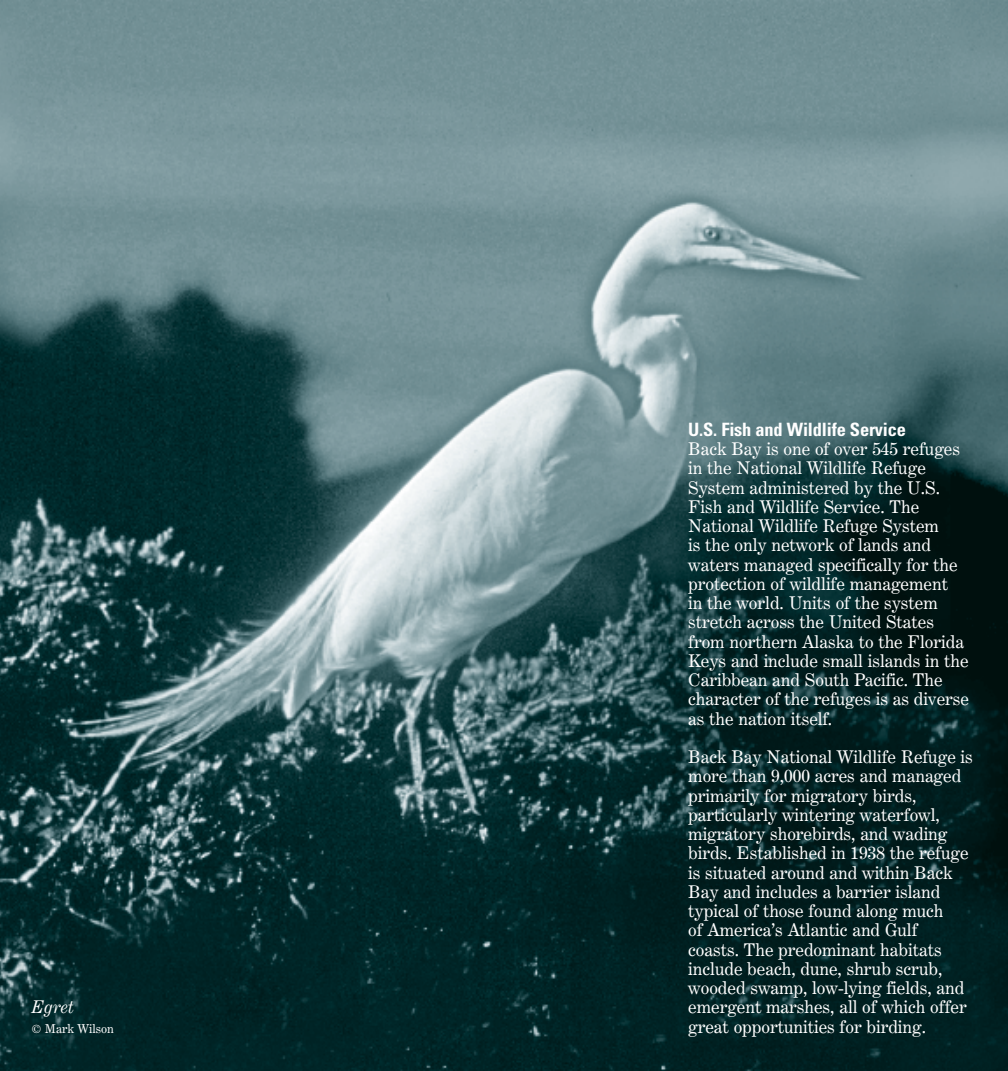
<style>
.page{position:relative;width:1008px;height:1071px;background:#fff}
.page>*{position:absolute;margin:0;border:0;box-sizing:border-box;transform-origin:0 0}
.t1{font:700 condensed 18.38px "Univers";letter-spacing:-.01em;color:#fff}
.t2{font:17.5px/19.2px "Century Expanded BT";color:#fff}
.t3{font:italic 17.5px "Century Expanded BT";color:#fff}
.t4{font:12.25px "Century Expanded BT";color:#fff}
</style>
<div class="page">
<img style="left:0;top:0;width:1008px;height:1071px">
<p class="t3" style="left:32px;top:996px;width:44px">Egret</p>
<p class="t4" style="left:32px;top:1021px;width:84px">© Mark Wilson</p>
<p class="t1" style="left:688px;top:418px;width:219px">U.S. Fish and Wildlife Service</p>
<p class="t2" style="left:688px;top:439px;width:282px">Back Bay is one of over 545 refuges in the National Wildlife Refuge<br>System administered by the U.S.<br>Fish and Wildlife Service. The<br>National Wildlife Refuge System<br>is the only network of lands and waters managed specifically for the protection of wildlife management<br>in the world. Units of the system stretch across the United States from northern Alaska to the Florida<br>Keys and include small islands in the<br>Caribbean and South Pacific. The character of the refuges is as diverse as the nation itself.</p>
<p class="t2" style="left:688px;top:747px;width:286px">Back Bay National Wildlife Refuge is more than 9,000 acres and managed primarily for migratory birds, particularly wintering waterfowl, migratory shorebirds, and wading birds. Established in 1938 the refuge is situated around and within Back Bay and includes a barrier island typical of those found along much<br>of America’s Atlantic and Gulf<br>coasts. The predominant habitats include beach, dune, shrub scrub, wooded swamp, low-lying fields, and emergent marshes, all of which offer great opportunities for birding.</p>
</div>
